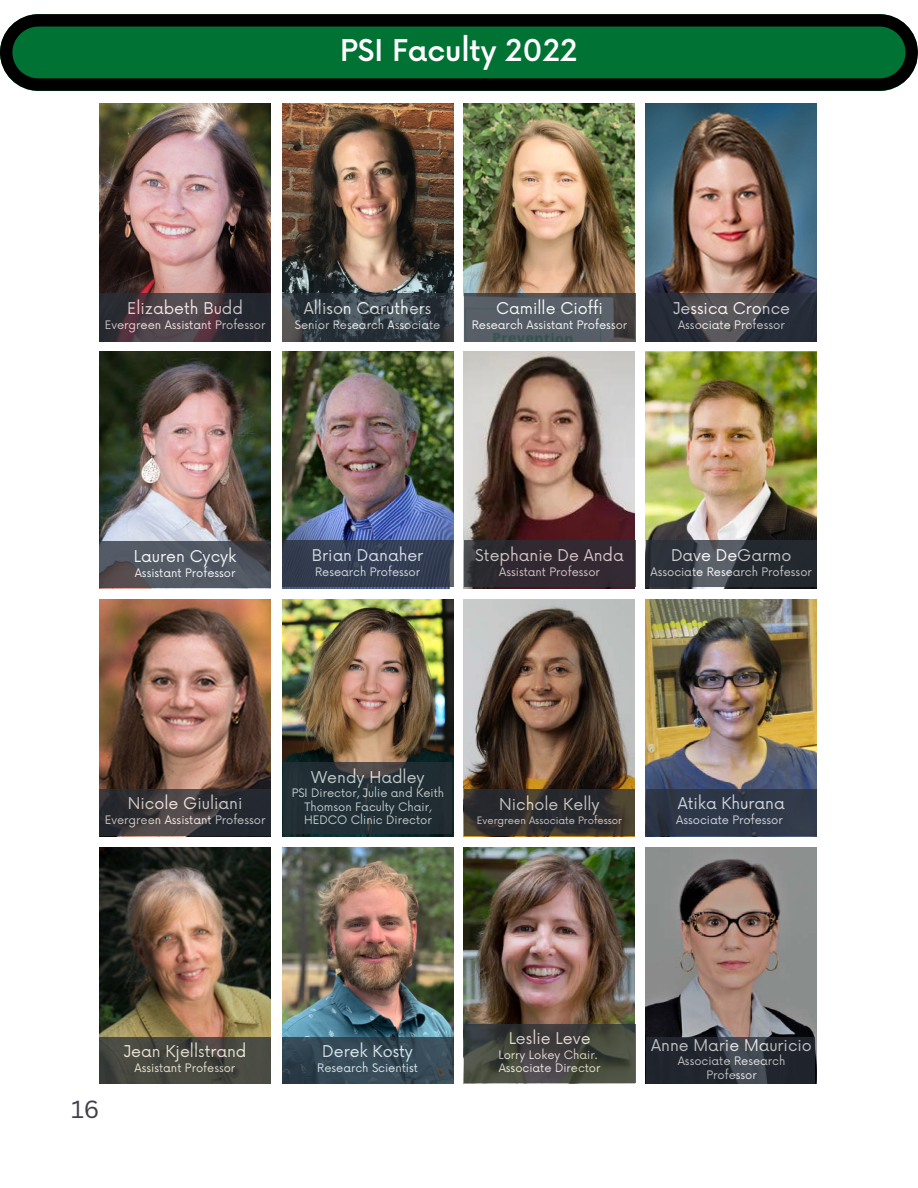
<style>
.page{position:relative;width:918px;height:1188px;background:#fff}
.page>*{position:absolute;margin:0;border:0;box-sizing:border-box;transform-origin:0 0}
.t1{font:500 29.25px "Now";color:#fff}
.t2{font:24.15px "Canva Sans";color:#403d48}
.t3{font:15.9px "Now";color:#fff}
.t4{font:11.4px/13.5px "Now";color:#fff;text-align:center}
.t5{font:9.9px "Now";color:#fff}
</style>
<div class="page">
<img style="left:100px;top:104px;width:171px;height:189px">
<img style="left:282px;top:104px;width:171px;height:189px">
<img style="left:463px;top:104px;width:171px;height:237px">
<img style="left:645px;top:104px;width:171px;height:237px">
<img style="left:100px;top:351px;width:171px;height:238px">
<img style="left:282px;top:351px;width:171px;height:238px">
<img style="left:463px;top:351px;width:171px;height:238px">
<img style="left:645px;top:351px;width:171px;height:238px">
<img style="left:100px;top:600px;width:171px;height:236px">
<img style="left:282px;top:600px;width:171px;height:236px">
<img style="left:463px;top:600px;width:171px;height:236px">
<img style="left:645px;top:600px;width:171px;height:236px">
<img style="left:100px;top:847px;width:171px;height:237px">
<img style="left:282px;top:847px;width:171px;height:237px">
<img style="left:463px;top:847px;width:171px;height:237px">
<img style="left:645px;top:847px;width:171px;height:237px">
<svg style="left:100px;top:293px;width:171px;height:48px;background:#3d353d"></svg>
<svg style="left:282px;top:293px;width:171px;height:48px;background:#363f46"></svg>
<svg style="left:464px;top:293px;width:171px;height:48px;background:#52585e"></svg>
<svg style="left:646px;top:293px;width:171px;height:48px;background:#383a43"></svg>
<svg style="left:100px;top:542px;width:171px;height:46px;background:#50545d"></svg>
<div style="left:282px;top:541px;width:171px;height:46px;background:#333d51"></div>
<div style="left:464px;top:541px;width:171px;height:46px;background:#332931"></div>
<svg style="left:646px;top:541px;width:171px;height:46px;background:#32373e"></svg>
<svg style="left:100px;top:789px;width:171px;height:46px;background:#343438"></svg>
<svg style="left:283px;top:763px;width:168px;height:71px;background:#243036"></svg>
<svg style="left:464px;top:789px;width:171px;height:46px;background:#312f2e"></svg>
<div style="left:646px;top:789px;width:171px;height:46px;background:#2f3848"></div>
<svg style="left:99px;top:1037px;width:172px;height:46px;background:#46473f"></svg>
<svg style="left:282px;top:1037px;width:171px;height:46px;background:#354854"></svg>
<svg style="left:464px;top:1024px;width:171px;height:59px;background:#42443e"></svg>
<svg style="left:647px;top:1037px;width:168px;height:46px;background:#282d36"></svg>
<svg style="left:0;top:14px;width:918px;height:77px;background:#055127"></svg>
<h1 class="t1" style="left:340px;top:35px;width:239px">PSI Faculty 2022</h1>
<h3 class="t3" style="left:127px;top:300px;width:117px">Elizabeth Budd</h3>
<p class="t4" style="left:105px;top:319px;width:162px">Evergreen Assistant Professor</p>
<h3 class="t3" style="left:304px;top:300px;width:129px">Allison Caruthers</h3>
<p class="t4" style="left:295px;top:319px;width:147px">Senior Research Associate</p>
<h3 class="t3" style="left:496px;top:300px;width:108px">Camille Cioffi</h3>
<p class="t4" style="left:472px;top:319px;width:157px">Research Assistant Professor</p>
<h3 class="t3" style="left:673px;top:300px;width:119px">Jessica Cronce</h3>
<p class="t4" style="left:678px;top:319px;width:108px">Associate Professor</p>
<h3 class="t3" style="left:134px;top:547px;width:104px">Lauren Cycyk</h3>
<p class="t4" style="left:135px;top:566px;width:102px">Assistant Professor</p>
<h3 class="t3" style="left:312px;top:546px;width:113px">Brian Danaher</h3>
<p class="t4" style="left:315px;top:565px;width:107px">Research Professor</p>
<h3 class="t3" style="left:475px;top:546px;width:150px">Stephanie De Anda</h3>
<p class="t4" style="left:499px;top:565px;width:102px">Assistant Professor</p>
<h3 class="t3" style="left:671px;top:546px;width:122px">Dave DeGarmo</h3>
<p class="t4" style="left:650px;top:565px;width:163px">Associate Research Professor</p>
<h3 class="t3" style="left:128px;top:795px;width:116px">Nicole Giuliani</h3>
<p class="t4" style="left:105px;top:813px;width:162px">Evergreen Assistant Professor</p>
<h3 class="t3" style="left:311px;top:768px;width:115px">Wendy Hadley</h3>
<p class="t4" style="left:292px;top:787px;width:154px">PSI Director, Julie and Keith<br>Thomson Faculty Chair,<br>HEDCO Clinic Director</p>
<h3 class="t3" style="left:499px;top:796px;width:102px">Nichole Kelly</h3>
<p class="t5" style="left:477px;top:815px;width:147px">Evergreen Associate Professor</p>
<h3 class="t3" style="left:678px;top:795px;width:109px">Atika Khurana</h3>
<p class="t4" style="left:676px;top:814px;width:108px">Associate Professor</p>
<h2 class="t2" style="left:71px;top:1092px;width:30px">16</h2>
<h3 class="t3" style="left:123px;top:1043px;width:125px">Jean Kjellstrand</h3>
<p class="t4" style="left:135px;top:1062px;width:102px">Assistant Professor</p>
<h3 class="t3" style="left:322px;top:1043px;width:92px">Derek Kosty</h3>
<p class="t4" style="left:317px;top:1062px;width:102px">Research Scientist</p>
<h3 class="t3" style="left:509px;top:1030px;width:83px">Leslie Leve</h3>
<p class="t4" style="left:498px;top:1049px;width:104px;text-align:left">Lorry Lokey Chair.<br>Associate Director</p>
<h3 class="t3" style="left:651px;top:1036px;width:162px">Anne Marie Mauricio</h3>
<p class="t4" style="left:678px;top:1055px;width:109px">Associate Research<br>Professor</p>
</div>
